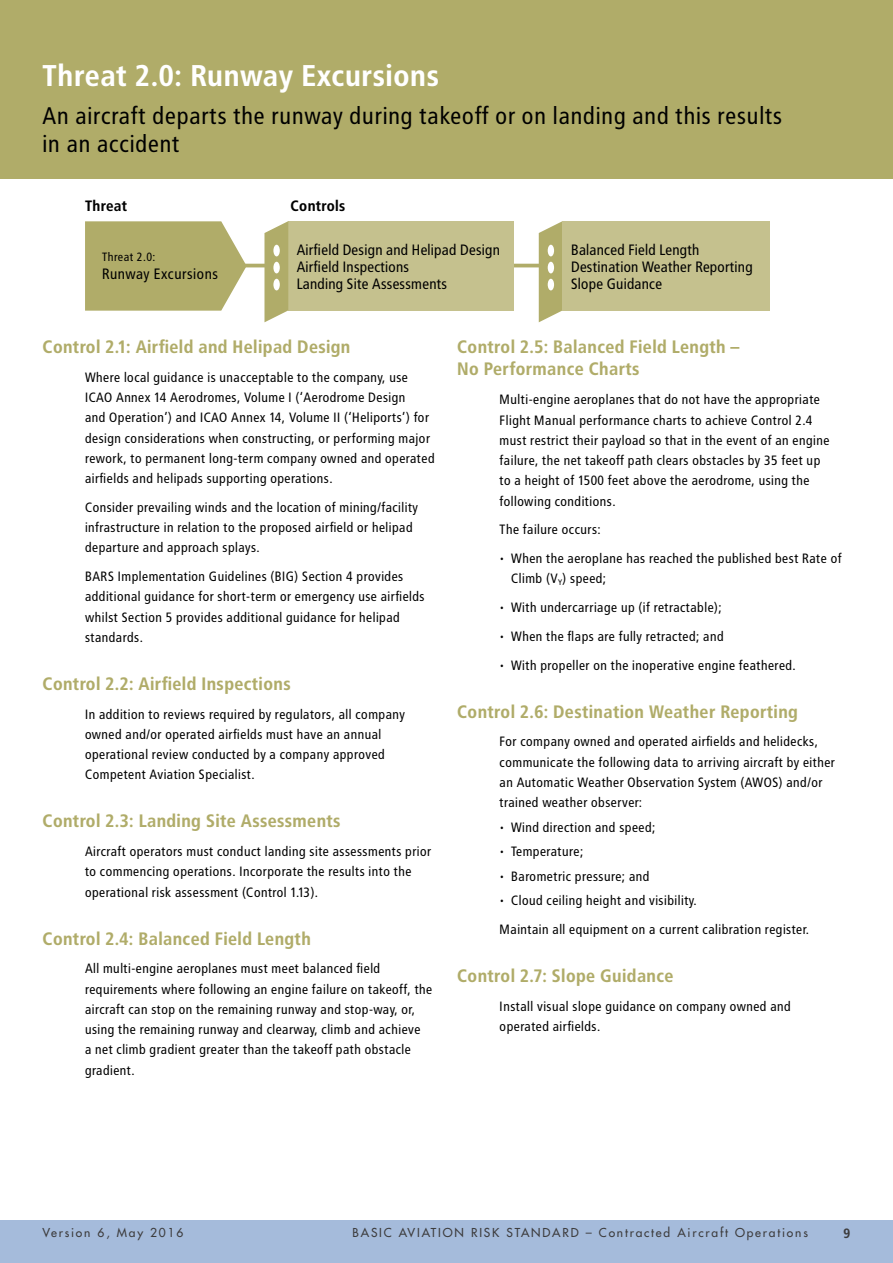
<style>
.page{position:relative;width:893px;height:1263px;background:#fff}
.page>*{position:absolute;margin:0;border:0;box-sizing:border-box;transform-origin:0 0}
.t1{font:700 30px "Transit";color:#fff}
.t2{font:24px/28.8px "Transit";color:#000}
.t3{font:700 18px/22.5px "Transit";color:#b0ac69}
.t4{font:15px/17px "Transit";letter-spacing:-.02em;color:#000}
.t5{font:15px "Transit";color:#000}
.t6{font:700 15px "Transit";color:#000}
.t7{font:13.5px/20.2px "Transit";color:#000}
.t8{font:700 13.5px "Transit";color:#3d3c3d}
.t9{font:12px "Futura";letter-spacing:.15em;color:#3d3c3d}
.t10{font:12px "Transit";color:#000}
</style>
<div class="page">
<div style="left:0;top:1220px;width:893px;height:43px;background:#a5bbdb"></div>
<div style="left:0;top:0;width:893px;height:179px;background:#b0ac69"></div>
<hr style="left:243px;top:264px;width:300px;height:3px;background:#b0ac69">
<svg style="left:85px;top:221px;width:162px;height:90px;background:#b6b275"></svg>
<div style="left:288px;top:221px;width:226px;height:90px;background:#c5c18e"></div>
<svg style="left:264px;top:221px;width:24px;height:101px;background:#bbb87f"></svg>
<div style="left:273px;top:245px;width:7px;height:11px;background:#fff;border-radius:50%"></div>
<div style="left:273px;top:262px;width:7px;height:11px;background:#fff;border-radius:50%"></div>
<div style="left:273px;top:279px;width:7px;height:11px;background:#fff;border-radius:50%"></div>
<svg style="left:539px;top:221px;width:24px;height:101px;background:#bbb77e"></svg>
<div style="left:548px;top:245px;width:6px;height:11px;background:#fff;border-radius:50%"></div>
<div style="left:548px;top:262px;width:6px;height:11px;background:#fff;border-radius:50%"></div>
<div style="left:548px;top:279px;width:6px;height:11px;background:#fff;border-radius:50%"></div>
<div style="left:563px;top:221px;width:207px;height:90px;background:#c5c18e"></div>
<h1 class="t1" style="left:43px;top:58px;width:399px">Threat 2.0: Runway Excursions</h1>
<h2 class="t2" style="left:43px;top:101px;width:742px">An aircraft departs the runway during takeoff or on landing and this results in an accident</h2>
<p class="t6" style="left:85px;top:197px;width:44px">Threat</p>
<p class="t6" style="left:291px;top:197px;width:57px">Controls</p>
<p class="t10" style="left:102px;top:250px;width:55px">Threat 2.0:</p>
<p class="t5" style="left:102px;top:266px;width:118px">Runway Excursions</p>
<p class="t4" style="left:297px;top:241px;width:205px">Airfield Design and Helipad Design<br>Airfield Inspections<br>Landing Site Assessments</p>
<p class="t4" style="left:571px;top:241px;width:184px">Balanced Field Length<br>Destination Weather Reporting<br>Slope Guidance</p>
<h3 class="t3" style="left:43px;top:335px;width:310px">Control 2.1: Airfield and Helipad Design</h3>
<p class="t7" style="left:85px;top:367px;width:352px">Where local guidance is unacceptable to the company, use ICAO Annex 14 Aerodromes, Volume I (‘Aerodrome Design<br>and Operation’) and ICAO Annex 14, Volume II (‘Heliports’) for design considerations when constructing, or performing major rework, to permanent long-term company owned and operated airfields and helipads supporting operations.</p>
<p class="t7" style="left:85px;top:497px;width:335px">Consider prevailing winds and the location of mining/facility infrastructure in relation to the proposed airfield or helipad departure and approach splays.</p>
<p class="t7" style="left:85px;top:566px;width:342px">BARS Implementation Guidelines (BIG) Section 4 provides additional guidance for short-term or emergency use airfields whilst Section 5 provides additional guidance for helipad standards.</p>
<h3 class="t3" style="left:43px;top:672px;width:250px">Control 2.2: Airfield Inspections</h3>
<p class="t7" style="left:85px;top:704px;width:322px">In addition to reviews required by regulators, all company owned and/or operated airfields must have an annual operational review conducted by a company approved Competent Aviation Specialist.</p>
<h3 class="t3" style="left:43px;top:810px;width:300px">Control 2.3: Landing Site Assessments</h3>
<p class="t7" style="left:85px;top:841px;width:348px">Aircraft operators must conduct landing site assessments prior to commencing operations. Incorporate the results into the operational risk assessment (Control 1.13).</p>
<h3 class="t3" style="left:43px;top:927px;width:270px">Control 2.4: Balanced Field Length</h3>
<p class="t7" style="left:85px;top:959px;width:349px">All multi-engine aeroplanes must meet balanced field requirements where following an engine failure on takeoff, the aircraft can stop on the remaining runway and stop-way, or, using the remaining runway and clearway, climb and achieve<br>a net climb gradient greater than the takeoff path obstacle gradient.</p>
<h3 class="t3" style="left:457px;top:335px;width:284px">Control 2.5: Balanced Field Length –<br>No Performance Charts</h3>
<p class="t7" style="left:500px;top:389px;width:332px">Multi-engine aeroplanes that do not have the appropriate Flight Manual performance charts to achieve Control 2.4 must restrict their payload so that in the event of an engine failure, the net takeoff path clears obstacles by 35 feet up to a height of 1500 feet above the aerodrome, using the following conditions.</p>
<p class="t7" style="left:500px;top:519px;width:103px">The failure occurs:</p>
<p class="t7" style="left:511px;top:548px;width:332px;text-indent:-11px">• When the aeroplane has reached the published best Rate of<br>Climb (V<sub>Y</sub>) speed;</p>
<p class="t7" style="left:500px;top:597px;width:224px">• With undercarriage up (if retractable);</p>
<p class="t7" style="left:500px;top:626px;width:226px">• When the flaps are fully retracted; and</p>
<p class="t7" style="left:500px;top:655px;width:298px">• With propeller on the inoperative engine feathered.</p>
<h3 class="t3" style="left:457px;top:700px;width:343px">Control 2.6: Destination Weather Reporting</h3>
<p class="t7" style="left:500px;top:732px;width:337px">For company owned and operated airfields and helidecks, communicate the following data to arriving aircraft by either an Automatic Weather Observation System (AWOS) and/or trained weather observer:</p>
<p class="t7" style="left:500px;top:817px;width:158px">• Wind direction and speed;</p>
<p class="t7" style="left:500px;top:841px;width:86px">• Temperature;</p>
<p class="t7" style="left:500px;top:866px;width:152px">• Barometric pressure; and</p>
<p class="t7" style="left:500px;top:886px;width:311px;line-height:28.8px">• Cloud ceiling height and visibility.<br>Maintain all equipment on a current calibration register.</p>
<h3 class="t3" style="left:457px;top:964px;width:218px">Control 2.7: Slope Guidance</h3>
<p class="t7" style="left:500px;top:996px;width:293px">Install visual slope guidance on company owned and operated airfields.</p>
<p class="t9" style="left:43px;top:1225px;width:142px">Version 6, May 2016</p>
<p class="t9" style="left:353px;top:1225px;width:457px">Basic Aviation Risk Standard – Contracted Aircraft Operations</p>
<p class="t8" style="left:843px;top:1225px;width:9px">9</p>
</div>
